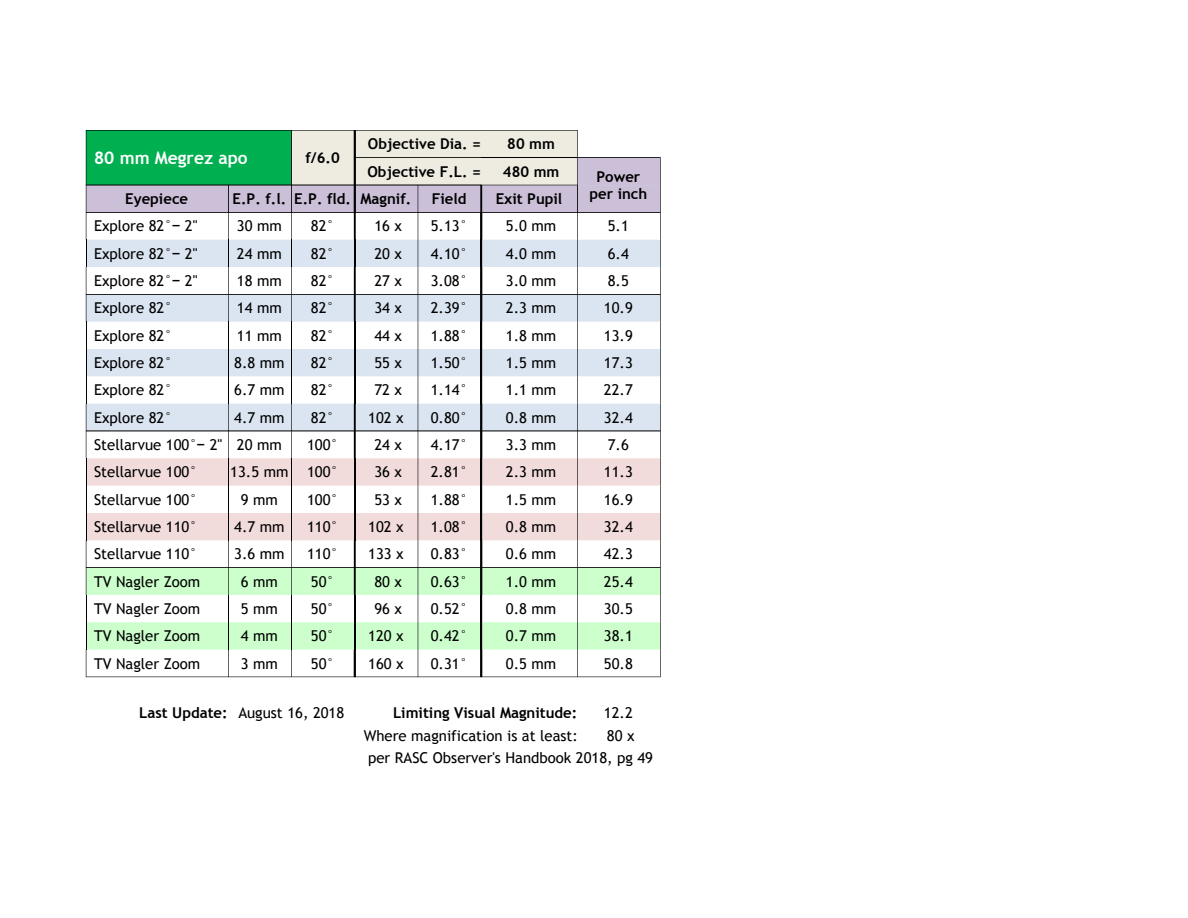
<style>
.page{position:relative;width:1188px;height:918px;background:#fff}
.page>*{position:absolute;margin:0;border:0;box-sizing:border-box;transform-origin:0 0}
.t1{font:700 17.4px "Trebuchet MS";color:#fff}
.t2{font:14.85px/22.4px "Trebuchet MS";color:#000}
.t3{font:700 14.85px "Trebuchet MS";color:#000}
.s1{font-family:"Arial Unicode MS"}
.s2{font-weight:700}
</style>
<div class="page">
<svg style="left:86px;top:130px;width:575px;height:548px"></svg>
<p class="t1" style="left:94px;top:148px;width:155px">80 mm Megrez apo</p>
<p class="t3" style="left:305px;top:149px;width:36px">f/6.0</p>
<p class="t3" style="left:368px;top:135px;width:114px">Objective Dia. =</p>
<p class="t3" style="left:507px;top:135px;width:49px">80 mm</p>
<p class="t3" style="left:368px;top:163px;width:115px">Objective F.L. =</p>
<p class="t3" style="left:503px;top:163px;width:58px">480 mm</p>
<p class="t3" style="left:596px;top:168px;width:45px">Power</p>
<p class="t3" style="left:125px;top:190px;width:64px">Eyepiece</p>
<p class="t3" style="left:233px;top:190px;width:180px">E.P. f.l. E.P. fld. Magnif.</p>
<p class="t3" style="left:432px;top:190px;width:36px">Field</p>
<p class="t3" style="left:496px;top:190px;width:68px">Exit Pupil</p>
<p class="t3" style="left:590px;top:185px;width:59px">per inch</p>
<p class="t2" style="left:94px;top:215px;width:105px">Explore 82°<span class="s1">−</span> 2"</p>
<p class="t2" style="left:237px;top:215px;width:46px">30 mm</p>
<p class="t2" style="left:311px;top:215px;width:25px">82°</p>
<p class="t2" style="left:374px;top:215px;width:29px">16 x</p>
<p class="t2" style="left:431px;top:215px;width:38px">5.13°</p>
<p class="t2" style="left:506px;top:215px;width:52px">5.0 mm</p>
<p class="t2" style="left:608px;top:215px;width:23px">5.1</p>
<p class="t2" style="left:94px;top:242px;width:105px">Explore 82°<span class="s1">−</span> 2"</p>
<p class="t2" style="left:237px;top:242px;width:46px">24 mm</p>
<p class="t2" style="left:311px;top:242px;width:25px">82°</p>
<p class="t2" style="left:374px;top:242px;width:29px">20 x</p>
<p class="t2" style="left:431px;top:242px;width:38px">4.10°</p>
<p class="t2" style="left:506px;top:242px;width:52px">4.0 mm</p>
<p class="t2" style="left:608px;top:242px;width:23px">6.4</p>
<p class="t2" style="left:94px;top:269px;width:105px">Explore 82°<span class="s1">−</span> 2"</p>
<p class="t2" style="left:237px;top:269px;width:46px">18 mm</p>
<p class="t2" style="left:311px;top:269px;width:25px">82°</p>
<p class="t2" style="left:374px;top:269px;width:29px">27 x</p>
<p class="t2" style="left:431px;top:269px;width:38px">3.08°</p>
<p class="t2" style="left:506px;top:269px;width:52px">3.0 mm</p>
<p class="t2" style="left:608px;top:269px;width:23px">8.5</p>
<p class="t2" style="left:94px;top:297px;width:80px">Explore 82°</p>
<p class="t2" style="left:237px;top:297px;width:46px">14 mm</p>
<p class="t2" style="left:311px;top:297px;width:25px">82°</p>
<p class="t2" style="left:374px;top:297px;width:29px">34 x</p>
<p class="t2" style="left:431px;top:297px;width:38px">2.39°</p>
<p class="t2" style="left:506px;top:297px;width:52px">2.3 mm</p>
<p class="t2" style="left:604px;top:297px;width:30px">10.9</p>
<p class="t2" style="left:94px;top:324px;width:80px">Explore 82°</p>
<p class="t2" style="left:237px;top:324px;width:46px">11 mm</p>
<p class="t2" style="left:311px;top:324px;width:25px">82°</p>
<p class="t2" style="left:374px;top:324px;width:29px">44 x</p>
<p class="t2" style="left:431px;top:324px;width:38px">1.88°</p>
<p class="t2" style="left:506px;top:324px;width:52px">1.8 mm</p>
<p class="t2" style="left:604px;top:324px;width:30px">13.9</p>
<p class="t2" style="left:94px;top:351px;width:80px">Explore 82°</p>
<p class="t2" style="left:234px;top:351px;width:52px">8.8 mm</p>
<p class="t2" style="left:311px;top:351px;width:25px">82°</p>
<p class="t2" style="left:374px;top:351px;width:29px">55 x</p>
<p class="t2" style="left:431px;top:351px;width:38px">1.50°</p>
<p class="t2" style="left:506px;top:351px;width:52px">1.5 mm</p>
<p class="t2" style="left:604px;top:351px;width:30px">17.3</p>
<p class="t2" style="left:94px;top:379px;width:80px">Explore 82°</p>
<p class="t2" style="left:234px;top:379px;width:52px">6.7 mm</p>
<p class="t2" style="left:311px;top:379px;width:25px">82°</p>
<p class="t2" style="left:374px;top:379px;width:29px">72 x</p>
<p class="t2" style="left:431px;top:379px;width:38px">1.14°</p>
<p class="t2" style="left:506px;top:379px;width:52px">1.1 mm</p>
<p class="t2" style="left:604px;top:379px;width:30px">22.7</p>
<p class="t2" style="left:94px;top:406px;width:80px">Explore 82°</p>
<p class="t2" style="left:234px;top:406px;width:52px">4.7 mm</p>
<p class="t2" style="left:311px;top:406px;width:25px">82°</p>
<p class="t2" style="left:368px;top:406px;width:37px">102 x</p>
<p class="t2" style="left:431px;top:406px;width:38px">0.80°</p>
<p class="t2" style="left:506px;top:406px;width:52px">0.8 mm</p>
<p class="t2" style="left:604px;top:406px;width:30px">32.4</p>
<p class="t2" style="left:94px;top:433px;width:189px">Stellarvue 100°<span class="s1">−</span> 2" 20 mm</p>
<p class="t2" style="left:307px;top:433px;width:33px">100°</p>
<p class="t2" style="left:374px;top:433px;width:29px">24 x</p>
<p class="t2" style="left:431px;top:433px;width:38px">4.17°</p>
<p class="t2" style="left:506px;top:433px;width:52px">3.3 mm</p>
<p class="t2" style="left:608px;top:433px;width:23px">7.6</p>
<p class="t2" style="left:94px;top:461px;width:105px">Stellarvue 100°</p>
<p class="t2" style="left:230px;top:461px;width:110px">13.5 mm 100°</p>
<p class="t2" style="left:374px;top:461px;width:29px">36 x</p>
<p class="t2" style="left:431px;top:461px;width:38px">2.81°</p>
<p class="t2" style="left:506px;top:461px;width:52px">2.3 mm</p>
<p class="t2" style="left:604px;top:461px;width:30px">11.3</p>
<p class="t2" style="left:94px;top:488px;width:105px">Stellarvue 100°</p>
<p class="t2" style="left:241px;top:488px;width:39px">9 mm</p>
<p class="t2" style="left:307px;top:488px;width:33px">100°</p>
<p class="t2" style="left:374px;top:488px;width:29px">53 x</p>
<p class="t2" style="left:431px;top:488px;width:38px">1.88°</p>
<p class="t2" style="left:506px;top:488px;width:52px">1.5 mm</p>
<p class="t2" style="left:604px;top:488px;width:30px">16.9</p>
<p class="t2" style="left:94px;top:515px;width:105px">Stellarvue 110°</p>
<p class="t2" style="left:234px;top:515px;width:52px">4.7 mm</p>
<p class="t2" style="left:307px;top:515px;width:33px">110°</p>
<p class="t2" style="left:368px;top:515px;width:37px">102 x</p>
<p class="t2" style="left:431px;top:515px;width:38px">1.08°</p>
<p class="t2" style="left:506px;top:515px;width:52px">0.8 mm</p>
<p class="t2" style="left:604px;top:515px;width:30px">32.4</p>
<p class="t2" style="left:94px;top:543px;width:105px">Stellarvue 110°</p>
<p class="t2" style="left:234px;top:543px;width:52px">3.6 mm</p>
<p class="t2" style="left:307px;top:543px;width:33px">110°</p>
<p class="t2" style="left:368px;top:543px;width:37px">133 x</p>
<p class="t2" style="left:431px;top:543px;width:38px">0.83°</p>
<p class="t2" style="left:506px;top:543px;width:52px">0.6 mm</p>
<p class="t2" style="left:604px;top:543px;width:30px">42.3</p>
<p class="t2" style="left:94px;top:570px;width:108px">TV Nagler Zoom</p>
<p class="t2" style="left:241px;top:570px;width:39px">6 mm</p>
<p class="t2" style="left:311px;top:570px;width:25px">50°</p>
<p class="t2" style="left:374px;top:570px;width:29px">80 x</p>
<p class="t2" style="left:431px;top:570px;width:38px">0.63°</p>
<p class="t2" style="left:506px;top:570px;width:52px">1.0 mm</p>
<p class="t2" style="left:604px;top:570px;width:30px">25.4</p>
<p class="t2" style="left:94px;top:597px;width:108px">TV Nagler Zoom</p>
<p class="t2" style="left:241px;top:597px;width:39px">5 mm</p>
<p class="t2" style="left:311px;top:597px;width:25px">50°</p>
<p class="t2" style="left:374px;top:597px;width:29px">96 x</p>
<p class="t2" style="left:431px;top:597px;width:38px">0.52°</p>
<p class="t2" style="left:506px;top:597px;width:52px">0.8 mm</p>
<p class="t2" style="left:604px;top:597px;width:30px">30.5</p>
<p class="t2" style="left:94px;top:625px;width:108px">TV Nagler Zoom</p>
<p class="t2" style="left:241px;top:625px;width:39px">4 mm</p>
<p class="t2" style="left:311px;top:625px;width:25px">50°</p>
<p class="t2" style="left:368px;top:625px;width:37px">120 x</p>
<p class="t2" style="left:431px;top:625px;width:38px">0.42°</p>
<p class="t2" style="left:506px;top:625px;width:52px">0.7 mm</p>
<p class="t2" style="left:604px;top:625px;width:30px">38.1</p>
<p class="t2" style="left:94px;top:652px;width:108px">TV Nagler Zoom</p>
<p class="t2" style="left:241px;top:652px;width:39px">3 mm</p>
<p class="t2" style="left:311px;top:652px;width:25px">50°</p>
<p class="t2" style="left:368px;top:652px;width:37px">160 x</p>
<p class="t2" style="left:431px;top:652px;width:38px">0.31°</p>
<p class="t2" style="left:506px;top:652px;width:52px">0.5 mm</p>
<p class="t2" style="left:604px;top:652px;width:30px">50.8</p>
<p class="t2" style="left:139px;top:702px;width:207px"><span class="s2">Last Update:</span> August 16, 2018</p>
<p class="t3" style="left:393px;top:704px;width:186px">Limiting Visual Magnitude:</p>
<p class="t2" style="left:604px;top:702px;width:30px">12.2</p>
<p class="t2" style="left:364px;top:724px;width:216px">Where magnification is at least:</p>
<p class="t2" style="left:368px;top:724px;width:286px;text-indent:239px">80 x per RASC Observer's Handbook 2018, pg 49</p>
</div>
